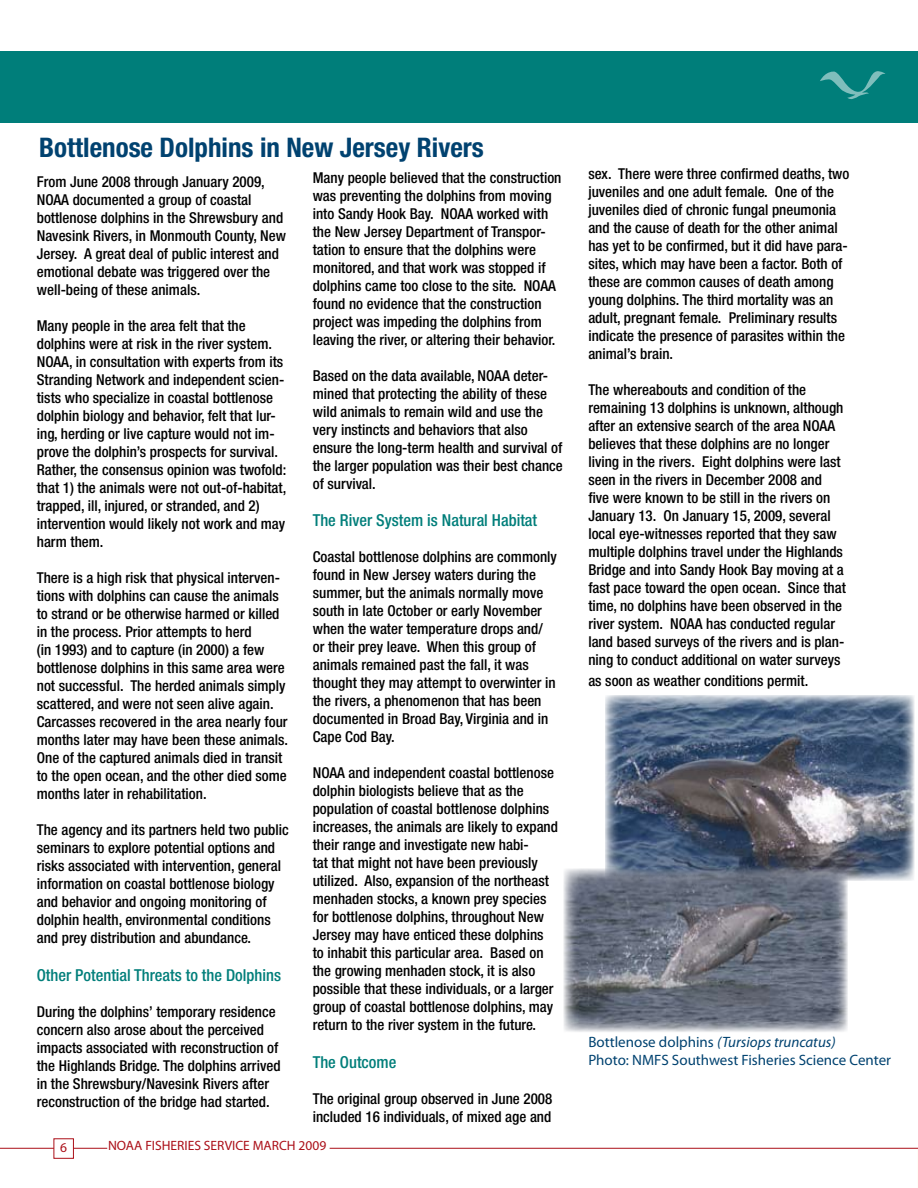
<style>
.page{position:relative;width:918px;height:1188px;background:#fff}
.page>*{position:absolute;margin:0;border:0;box-sizing:border-box;transform-origin:0 0}
.t1{font:700 condensed 27px "Helvetica Neue LT Std";color:#004270}
.t2{font:500 condensed 16.5px "Helvetica Neue LT Std";color:#007e7a}
.t3{font:500 condensed 15px/18px "Helvetica Neue LT Std";color:#000}
.t4{font:15px/18px "Myriad Pro";color:#004270}
.t5{font:13.5px "Myriad Pro";color:#ab0f18}
.t6{font:11.25px "Myriad Pro";letter-spacing:.01em;color:#ab0f18}
.s1{font-style:italic}
</style>
<div class="page">
<svg style="left:902px;top:1147px;width:16px;height:1px"></svg>
<hr style="left:0;top:1148px;width:918px;height:1px;background:#ab0f18">
<div style="left:54px;top:1139px;width:20px;height:20px;background:#fff;border:1px solid #ab0f18"></div>
<div style="left:0;top:51px;width:918px;height:72px;background:#007e7a"></div>
<div style="left:107px;top:1133px;width:223px;height:28px;background:#fff"></div>
<img style="left:605px;top:695px;width:309px;height:186px">
<svg style="left:820px;top:71px;width:66px;height:29px"></svg>
<img style="left:564px;top:869px;width:284px;height:163px">
<h1 class="t1" style="left:39px;top:131px;width:446px">Bottlenose Dolphins in New Jersey Rivers</h1>
<p class="t3" style="left:37px;top:173px;width:251px">From June 2008 through January 2009, NOAA documented a group of coastal bottlenose dolphins in the Shrewsbury and Navesink Rivers, in Monmouth County, New Jersey. A great deal of public interest and emotional debate was triggered over the well-being of these animals.</p>
<p class="t3" style="left:37px;top:317px;width:251px">Many people in the area felt that the dolphins were at risk in the river system.<br>NOAA, in consultation with experts from its Stranding Network and independent scien&shy;tists who specialize in coastal bottlenose dolphin biology and behavior, felt that lur&shy;ing, herding or live capture would not im&shy;prove the dolphin’s prospects for survival.<br>Rather, the consensus opinion was twofold: that 1) the animals were not out-of-habitat, trapped, ill, injured, or stranded, and 2) intervention would likely not work and may harm them.</p>
<p class="t3" style="left:37px;top:569px;width:253px">There is a high risk that physical interven&shy;tions with dolphins can cause the animals to strand or be otherwise harmed or killed in the process. Prior attempts to herd<br>(in 1993) and to capture (in 2000) a few bottlenose dolphins in this same area were not successful. The herded animals simply scattered, and were not seen alive again.<br>Carcasses recovered in the area nearly four months later may have been these animals.<br>One of the captured animals died in transit to the open ocean, and the other died some months later in rehabilitation.</p>
<p class="t3" style="left:37px;top:821px;width:253px">The agency and its partners held two public seminars to explore potential options and risks associated with intervention, general information on coastal bottlenose biology and behavior and ongoing monitoring of dolphin health, environmental conditions and prey distribution and abundance.</p>
<p class="t2" style="left:37px;top:966px;width:246px">Other Potential Threats to the Dolphins</p>
<p class="t3" style="left:37px;top:1003px;width:245px">During the dolphins’ temporary residence concern also arose about the perceived impacts associated with reconstruction of the Highlands Bridge. The dolphins arrived in the Shrewsbury/Navesink Rivers after reconstruction of the bridge had started.</p>
<p class="t3" style="left:313px;top:168px;width:250px">Many people believed that the construction was preventing the dolphins from moving into Sandy Hook Bay. NOAA worked with the New Jersey Department of Transpor&shy;tation to ensure that the dolphins were monitored, and that work was stopped if dolphins came too close to the site. NOAA found no evidence that the construction project was impeding the dolphins from leaving the river, or altering their behavior.</p>
<p class="t3" style="left:313px;top:366px;width:252px">Based on the data available, NOAA deter&shy;mined that protecting the ability of these wild animals to remain wild and use the very instincts and behaviors that also ensure the long-term health and survival of the larger population was their best chance of survival.</p>
<p class="t2" style="left:313px;top:511px;width:226px">The River System is Natural Habitat</p>
<p class="t3" style="left:313px;top:548px;width:246px">Coastal bottlenose dolphins are commonly found in New Jersey waters during the summer, but the animals normally move south in late October or early November when the water temperature drops and/ or their prey leave. When this group of animals remained past the fall, it was thought they may attempt to overwinter in the rivers, a phenomenon that has been documented in Broad Bay, Virginia and in Cape Cod Bay.</p>
<p class="t3" style="left:313px;top:764px;width:247px">NOAA and independent coastal bottlenose dolphin biologists believe that as the population of coastal bottlenose dolphins increases, the animals are likely to expand their range and investigate new habi-<br>tat that might not have been previously utilized. Also, expansion of the northeast menhaden stocks, a known prey species for bottlenose dolphins, throughout New Jersey may have enticed these dolphins to inhabit this particular area. Based on the growing menhaden stock, it is also possible that these individuals, or a larger group of coastal bottlenose dolphins, may return to the river system in the future.</p>
<p class="t2" style="left:313px;top:1052px;width:85px">The Outcome</p>
<p class="t3" style="left:313px;top:1090px;width:241px">The original group observed in June 2008 included 16 individuals, of mixed age and</p>
<p class="t5" style="left:108px;top:1137px;width:10px">NOAA</p>
<p class="t5" style="left:145px;top:1137px;width:8px">FISHERIES</p>
<p class="t5" style="left:204px;top:1137px;width:8px">SERVICE</p>
<p class="t5" style="left:253px;top:1137px;width:20px">MARCH</p>
<p class="t5" style="left:299px;top:1137px;width:29px">2009</p>
<p class="t5" style="left:60px;top:1139px;width:8px">6</p>
<p class="t6" style="left:111px;top:1141px;width:194px">noaa fisheries service: February 2008</p>
<p class="t3" style="left:588px;top:164px;width:262px">sex. There were three confirmed deaths, two juveniles and one adult female. One of the juveniles died of chronic fungal pneumonia and the cause of death for the other animal has yet to be confirmed, but it did have para&shy;sites, which may have been a factor. Both of these are common causes of death among young dolphins. The third mortality was an adult, pregnant female. Preliminary results indicate the presence of parasites within the animal’s brain.</p>
<p class="t3" style="left:588px;top:380px;width:259px">The whereabouts and condition of the remaining 13 dolphins is unknown, although after an extensive search of the area NOAA believes that these dolphins are no longer living in the rivers. Eight dolphins were last seen in the rivers in December 2008 and five were known to be still in the rivers on January 13. On January 15, 2009, several local eye-witnesses reported that they saw multiple dolphins travel under the Highlands Bridge and into Sandy Hook Bay moving at a fast pace toward the open ocean. Since that time, no dolphins have been observed in the river system. NOAA has conducted regular land based surveys of the rivers and is plan&shy;ning to conduct additional on water surveys</p>
<p class="t3" style="left:588px;top:671px;width:222px">as soon as weather conditions permit.</p>
<p class="t4" style="left:588px;top:1033px;width:304px">Bottlenose dolphins <span class="s1">(Tursiops truncatus)<br></span>Photo: NMFS Southwest Fisheries Science Center</p>
</div>
